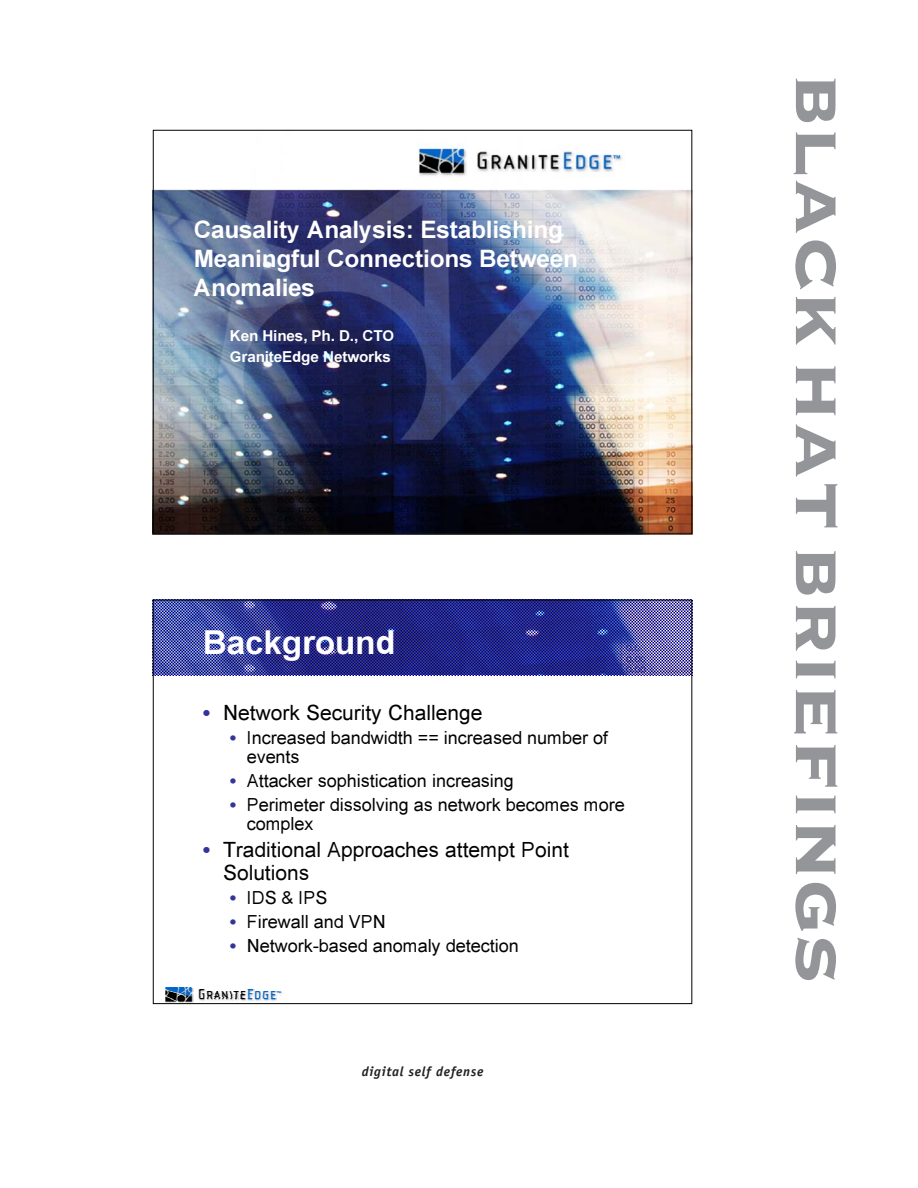
<style>
.page{position:relative;width:918px;height:1188px;background:#fff}
.page>*{position:absolute;margin:0;border:0;box-sizing:border-box;transform-origin:0 0}
.t1{font:90px "Copperplate Thirty Three BC";color:#939598}
.t2{font:33.15px "Arial Bold MS+T42+GSQPTU";color:#fff}
.t3{font:24.15px/28.8px "Arial Bold MS+T42+GSQPTU";letter-spacing:-.005em;color:#fff}
.t4{font:20.85px/22.6px "Arial MS+T42+CUNNAJ";color:#000}
.t5{font:18px/19.5px "Arial MS+T42+CUNNAJ";color:#000}
.t6{font:15.15px/21.6px "Arial Bold MS+T42+GSQPTU";letter-spacing:-.005em;color:#fff}
.t7{font:italic 700 13.5px "Officina Sans";letter-spacing:.055em;color:#231f20}
.s1{font-family:"Times Roman+T42+GVKTIT";color:#339}
</style>
<div class="page">
<img style="left:153px;top:130px;width:540px;height:405px">
<svg style="left:166px;top:987px;width:116px;height:18px"></svg>
<svg style="left:153px;top:599px;width:540px;height:77px;background:#343992"></svg>
<h3 class="t3" style="left:194px;top:217px;width:385px">Causality Analysis: Establishing<br>Meaningful Connections Between<br>Anomalies</h3>
<p class="t6" style="left:230px;top:326px;width:166px">Ken Hines, Ph. D., CTO<br>GraniteEdge Networks</p>
<h2 class="t2" style="left:203px;top:630px;width:194px">Background</h2>
<p class="t4" style="left:203px;top:703px;width:281px"><span class="s1">•</span> Network Security Challenge</p>
<p class="t5" style="left:247px;top:729px;width:363px;text-indent:-17px"><span class="s1">•</span> Increased bandwidth == increased number of events</p>
<p class="t5" style="left:230px;top:772px;width:285px"><span class="s1">•</span> Attacker sophistication increasing</p>
<p class="t5" style="left:247px;top:796px;width:380px;text-indent:-17px"><span class="s1">•</span> Perimeter dissolving as network becomes more complex</p>
<p class="t4" style="left:223px;top:840px;width:347px;text-indent:-20px"><span class="s1">•</span> Traditional Approaches attempt Point<br>Solutions</p>
<p class="t5" style="left:230px;top:890px;width:99px"><span class="s1">•</span> IDS &amp; IPS</p>
<p class="t5" style="left:230px;top:914px;width:157px"><span class="s1">•</span> Firewall and VPN</p>
<p class="t5" style="left:230px;top:937px;width:291px"><span class="s1">•</span> Network-based anomaly detection</p>
<p class="t7" style="left:362px;top:1066px;width:123px">digital self defense</p>
<h1 class="t1" style="left:880px;top:72px;width:914px;rotate:90deg">blackhatbriefings</h1>
</div>
